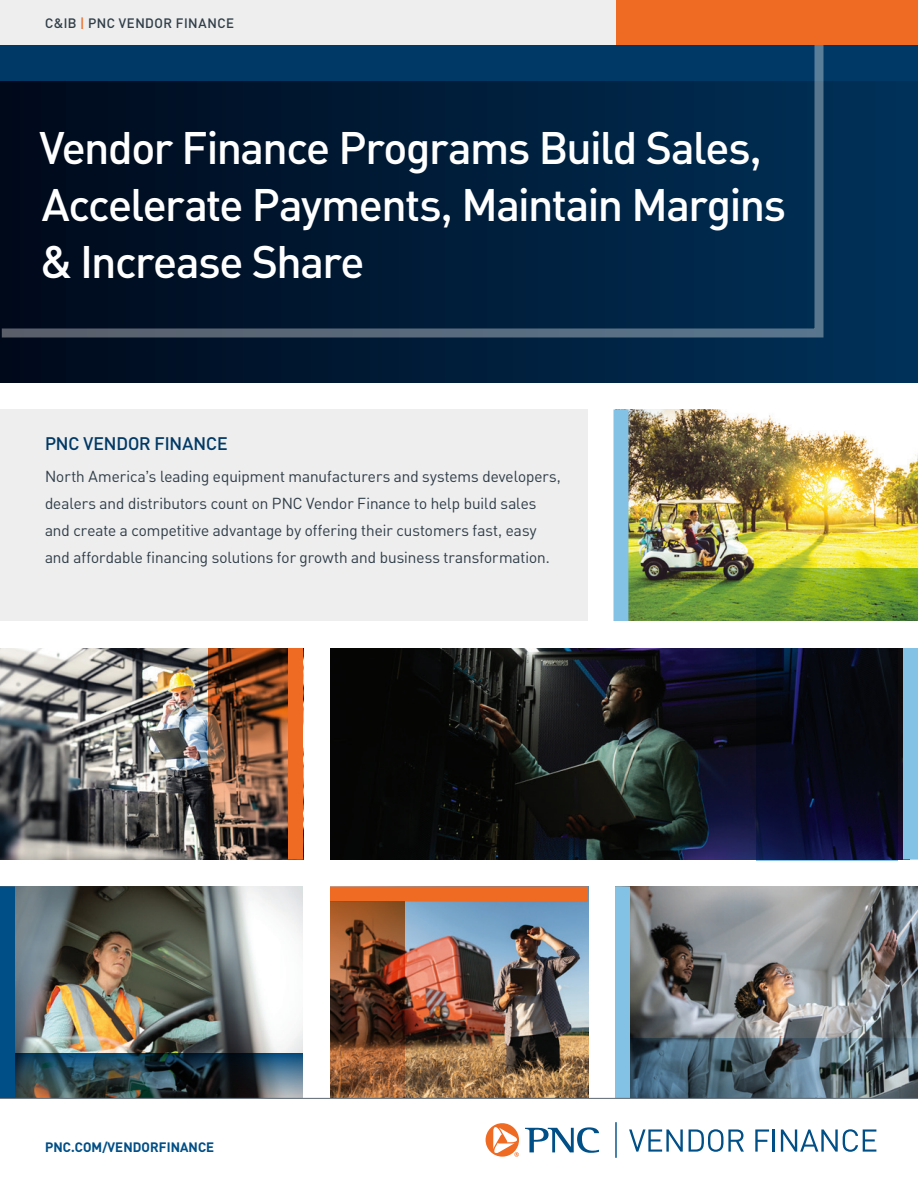
<style>
.page{position:relative;width:918px;height:1188px;background:#fff}
.page>*{position:absolute;margin:0;border:0;box-sizing:border-box;transform-origin:0 0}
.t1{font:500 45px/57px "PNC Brand";letter-spacing:-.02em;color:#fff}
.t2{font:500 18px "PNC Brand";letter-spacing:-.005em;color:#003965}
.t3{font:15.75px/27px "PNC Brand";letter-spacing:.005em;color:#303e48}
.t4{font:500 13.5px "PNC Brand";letter-spacing:.04em;color:#303e48}
.t5{font:700 13.5px "PNC Brand";letter-spacing:.01em;color:#004f87}
.s1{color:#ef6a22}
</style>
<div class="page">
<img style="left:15px;top:887px;width:288px;height:166px">
<img style="left:15px;top:1053px;width:288px;height:45px">
<div style="left:0;top:410px;width:588px;height:211px;background:#eeeeef"></div>
<div style="left:0;top:81px;width:918px;height:301px;background:linear-gradient(to right,#00091a,#003159)"></div>
<svg style="left:0;top:45px;width:828px;height:297px;background:#03213e"></svg>
<div style="left:615px;top:0;width:303px;height:45px;background:#ef6a22"></div>
<div style="left:0;top:0;width:616px;height:45px;background:#eeeeef"></div>
<svg style="left:629px;top:1129px;width:54px;height:23px"></svg>
<svg style="left:689px;top:1129px;width:55px;height:23px"></svg>
<svg style="left:755px;top:1129px;width:14px;height:23px"></svg>
<hr style="left:773px;top:1129px;width:2px;height:23px;background:#004f87">
<svg style="left:781px;top:1129px;width:95px;height:23px"></svg>
<svg style="left:486px;top:1123px;width:33px;height:34px"></svg>
<svg style="left:525px;top:1127px;width:74px;height:26px"></svg>
<hr style="left:615px;top:1122px;width:2px;height:36px;background:#004f87">
<img style="left:0;top:648px;width:209px;height:212px">
<img style="left:209px;top:648px;width:79px;height:212px">
<div style="left:288px;top:648px;width:15px;height:212px;background:#ef6a22"></div>
<img style="left:630px;top:886px;width:288px;height:153px">
<img style="left:330px;top:648px;width:573px;height:211px">
<img style="left:629px;top:410px;width:289px;height:159px">
<img style="left:405px;top:902px;width:183px;height:196px">
<div style="left:615px;top:886px;width:15px;height:212px;background:#83c2e4"></div>
<div style="left:903px;top:648px;width:15px;height:212px;background:#83c2e4"></div>
<div style="left:330px;top:886px;width:258px;height:16px;background:#ef6a22"></div>
<hr style="left:0;top:1098px;width:918px;height:1px;background:#5a6671">
<div style="left:614px;top:410px;width:15px;height:211px;background:#83c2e4"></div>
<svg style="left:630px;top:1039px;width:288px;height:59px;background:#506774"></svg>
<div style="left:0;top:886px;width:15px;height:212px;background:#004f87"></div>
<svg style="left:629px;top:569px;width:289px;height:52px;background:#6e972f"></svg>
<svg style="left:756px;top:648px;width:142px;height:212px;background:#080a1e"></svg>
<svg style="left:330px;top:902px;width:75px;height:196px;background:#774427"></svg>
<p class="t4" style="left:45px;top:14px;width:191px">C&amp;IB <span class="s1">|</span> PNC VENDOR FINANCE</p>
<h1 class="t1" style="left:40px;top:118px;width:747px">Vendor Finance Programs Build Sales,<br>Accelerate Payments, Maintain Margins &amp; Increase Share</h1>
<h2 class="t2" style="left:45px;top:432px;width:184px">PNC VENDOR FINANCE</h2>
<p class="t3" style="left:45px;top:462px;width:517px">North America’s leading equipment manufacturers and systems developers, dealers and distributors count on PNC Vendor Finance to help build sales and create a competitive advantage by offering their customers fast, easy and affordable financing solutions for growth and business transformation.</p>
<p class="t5" style="left:45px;top:1138px;width:171px">PNC.COM/VENDORFINANCE</p>
</div>
